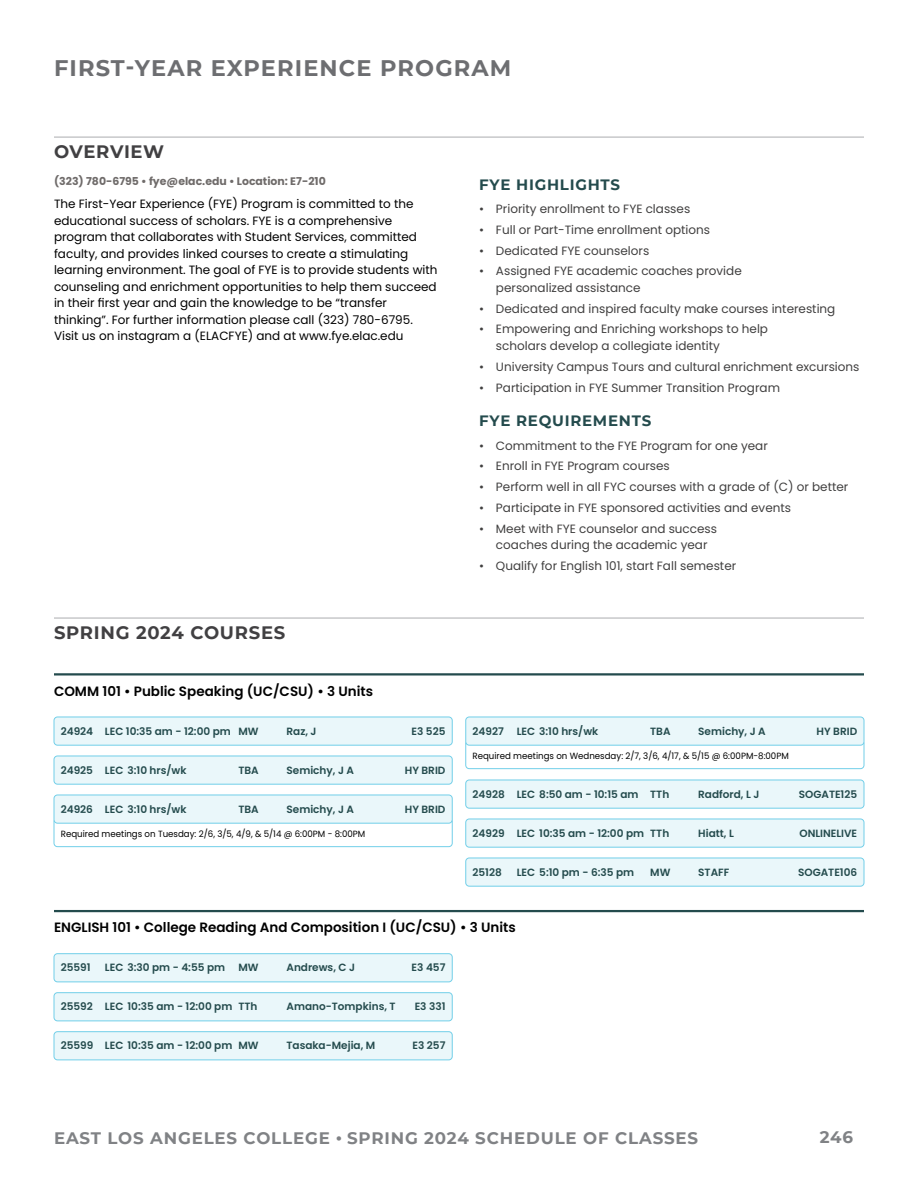
<style>
.page{position:relative;width:918px;height:1188px;background:#fff}
.page>*{position:absolute;margin:0;border:0;box-sizing:border-box;transform-origin:0 0}
.t1{font:700 22.5px "Montserrat";letter-spacing:.05em;color:#6d6e71}
.t2{font:700 18px "Montserrat";letter-spacing:.04em;color:#414042}
.t3{font:700 16.65px "Montserrat";letter-spacing:.05em;color:#808285}
.t4{font:700 15px "Montserrat";letter-spacing:.05em;color:#244b4d}
.course_title{font:600 13.5px "Poppins";color:#000}
.t5{font:12px/16.5px "Poppins";color:#403f3f}
.body_text_2_column{font:12px/16.5px "Poppins";color:#000}
.body_text_2_column-2{font:700 10.95px "Poppins";color:#6f6b6a}
.and_times{font:600 10.5px "Poppins";color:#244b4d}
.section_description{font:9px "Poppins";color:#000;scale:.96 1}
.s1{font-family:"Poppins";font-weight:500}
</style>
<div class="page">
<hr style="left:54px;top:136px;width:810px;height:2px;background:#c7c8ca">
<hr style="left:54px;top:617px;width:810px;height:2px;background:#c7c8ca">
<hr style="left:54px;top:673px;width:810px;height:3px;background:#244b4d">
<div style="left:54px;top:717px;width:398px;height:28px;background:#eaf7fa;border-radius:4px"></div>
<div style="left:54px;top:717px;width:399px;height:29px;border:1px solid #72cfe9;border-radius:4px"></div>
<div style="left:54px;top:756px;width:398px;height:28px;background:#eaf7fa;border-radius:4px"></div>
<div style="left:54px;top:756px;width:399px;height:29px;border:1px solid #72cfe9;border-radius:4px"></div>
<div style="left:54px;top:795px;width:398px;height:28px;background:#eaf7fa;border-radius:4px"></div>
<div style="left:54px;top:795px;width:399px;height:29px;border:1px solid #72cfe9;border-radius:4px"></div>
<svg style="left:53px;top:820px;width:400px;height:27px"></svg>
<div style="left:466px;top:717px;width:398px;height:28px;background:#eaf7fa;border-radius:4px"></div>
<div style="left:465px;top:717px;width:399px;height:29px;border:1px solid #72cfe9;border-radius:4px"></div>
<svg style="left:465px;top:742px;width:400px;height:27px"></svg>
<div style="left:466px;top:780px;width:398px;height:28px;background:#eaf7fa;border-radius:4px"></div>
<div style="left:465px;top:780px;width:399px;height:29px;border:1px solid #72cfe9;border-radius:4px"></div>
<div style="left:466px;top:819px;width:398px;height:28px;background:#eaf7fa;border-radius:4px"></div>
<div style="left:465px;top:819px;width:399px;height:29px;border:1px solid #72cfe9;border-radius:4px"></div>
<div style="left:466px;top:858px;width:398px;height:28px;background:#eaf7fa;border-radius:4px"></div>
<div style="left:465px;top:858px;width:399px;height:29px;border:1px solid #72cfe9;border-radius:4px"></div>
<hr style="left:54px;top:910px;width:810px;height:2px;background:#244b4d">
<div style="left:54px;top:954px;width:398px;height:28px;background:#eaf7fa;border-radius:4px"></div>
<div style="left:54px;top:953px;width:399px;height:29px;border:1px solid #72cfe9;border-radius:4px"></div>
<div style="left:54px;top:993px;width:398px;height:28px;background:#eaf7fa;border-radius:4px"></div>
<div style="left:54px;top:992px;width:399px;height:29px;border:1px solid #72cfe9;border-radius:4px"></div>
<div style="left:54px;top:1032px;width:398px;height:28px;background:#eaf7fa;border-radius:4px"></div>
<div style="left:54px;top:1031px;width:399px;height:29px;border:1px solid #72cfe9;border-radius:4px"></div>
<h2 class="t1" style="left:54px;top:52px;width:459px">FIRST-YEAR EXPERIENCE PROGRAM</h2>
<h3 class="t2" style="left:54px;top:139px;width:112px">OVERVIEW</h3>
<p class="body_text_2_column-2" style="left:54px;top:175px;width:273px">(323) 780-6795 • fye@elac.edu • Location: E7-210</p>
<p class="body_text_2_column" style="left:54px;top:196px;width:385px">The First-Year Experience (FYE) Program is committed to the educational success of scholars. FYE is a comprehensive program that collaborates with Student Services, committed faculty, and provides linked courses to create a stimulating learning environment. The goal of FYE is to provide students with counseling and enrichment opportunities to help them succeed in their first year and gain the knowledge to be “transfer thinking”. For further information please call (323) 780-6795.<br>Visit us on instagram a (ELACFYE) and at www.fye.elac.edu</p>
<h3 class="t2" style="left:54px;top:620px;width:233px">SPRING 2024 COURSES</h3>
<p class="course_title" style="left:54px;top:683px;width:321px">COMM 101 • Public Speaking (UC/CSU) • 3 Units</p>
<p class="and_times" style="left:61px;top:725px;width:199px">24924 LEC 10:35 am - 12:00 pm MW</p>
<p class="and_times" style="left:286px;top:725px;width:32px">Raz, J</p>
<p class="and_times" style="left:412px;top:725px;width:35px">E3 525</p>
<p class="and_times" style="left:61px;top:764px;width:127px">24925 LEC 3:10 hrs/wk</p>
<p class="and_times" style="left:238px;top:764px;width:22px">TBA</p>
<p class="and_times" style="left:286px;top:764px;width:69px">Semichy, J A</p>
<p class="and_times" style="left:405px;top:764px;width:42px">HY BRID</p>
<p class="and_times" style="left:61px;top:803px;width:127px">24926 LEC 3:10 hrs/wk</p>
<p class="and_times" style="left:238px;top:803px;width:22px">TBA</p>
<p class="and_times" style="left:286px;top:803px;width:69px">Semichy, J A</p>
<p class="and_times" style="left:405px;top:803px;width:42px">HY BRID</p>
<p class="section_description" style="left:61px;top:828px;width:319px">Required meetings on Tuesday: 2/6, 3/5, 4/9, &amp; 5/14 @ 6:00PM - 8:00PM</p>
<h4 class="t4" style="left:479px;top:173px;width:142px">FYE HIGHLIGHTS</h4>
<p class="t5" style="left:479px;top:200px;width:213px">• Priority enrollment to FYE classes</p>
<p class="t5" style="left:479px;top:221px;width:232px">• Full or Part-Time enrollment options</p>
<p class="t5" style="left:479px;top:242px;width:172px">• Dedicated FYE counselors</p>
<p class="t5" style="left:496px;top:263px;width:247px;text-indent:-17px">• Assigned FYE academic coaches provide personalized assistance</p>
<p class="t5" style="left:479px;top:300px;width:358px">• Dedicated and inspired faculty make courses interesting</p>
<p class="t5" style="left:496px;top:321px;width:274px;text-indent:-17px">• Empowering and Enriching workshops to help scholars develop a collegiate identity</p>
<p class="t5" style="left:479px;top:358px;width:382px">• University Campus Tours and cultural enrichment excursions</p>
<p class="t5" style="left:479px;top:379px;width:302px">• Participation in FYE Summer Transition Program</p>
<h4 class="t4" style="left:479px;top:410px;width:174px">FYE REQUIREMENTS</h4>
<p class="t5" style="left:479px;top:437px;width:290px">• Commitment to the FYE Program for one year</p>
<p class="t5" style="left:479px;top:458px;width:192px">• Enroll in FYE Program courses</p>
<p class="t5" style="left:479px;top:479px;width:371px">• Perform well in all FYC courses with a grade of (C) or better</p>
<p class="t5" style="left:479px;top:500px;width:313px">• Participate in FYE sponsored activities and events</p>
<p class="t5" style="left:479px;top:520px;width:239px;text-align:center">• Meet with FYE counselor and success coaches during the academic year</p>
<p class="t5" style="left:479px;top:558px;width:259px">• Qualify for English 101, start Fall semester</p>
<p class="and_times" style="left:472px;top:725px;width:127px">24927 LEC 3:10 hrs/wk</p>
<p class="and_times" style="left:650px;top:725px;width:22px">TBA</p>
<p class="and_times" style="left:698px;top:725px;width:69px">Semichy, J A</p>
<p class="and_times" style="left:817px;top:725px;width:42px">HY BRID</p>
<p class="section_description" style="left:472px;top:750px;width:331px">Required meetings on Wednesday: 2/7, 3/6, 4/17, &amp; 5/15 @ 6:00PM-8:00PM</p>
<p class="and_times" style="left:472px;top:788px;width:198px">24928 LEC 8:50 am - 10:15 am TTh</p>
<p class="and_times" style="left:698px;top:788px;width:63px">Radford, L J</p>
<p class="and_times" style="left:799px;top:788px;width:60px">SOGATE125</p>
<p class="and_times" style="left:472px;top:827px;width:198px">24929 LEC 10:35 am - 12:00 pm TTh</p>
<p class="and_times" style="left:698px;top:827px;width:37px">Hiatt, L</p>
<p class="and_times" style="left:799px;top:827px;width:59px">ONLINELIVE</p>
<p class="and_times" style="left:472px;top:866px;width:31px">25128</p>
<p class="and_times" style="left:517px;top:866px;width:119px">LEC 5:10 pm - 6:35 pm</p>
<p class="and_times" style="left:650px;top:866px;width:22px">MW</p>
<p class="and_times" style="left:698px;top:866px;width:33px">STAFF</p>
<p class="and_times" style="left:798px;top:866px;width:61px">SOGATE106</p>
<p class="course_title" style="left:54px;top:920px;width:463px">ENGLISH 101 • College Reading And Composition I (UC/CSU) • 3 Units</p>
<p class="and_times" style="left:61px;top:962px;width:31px">25591</p>
<p class="and_times" style="left:105px;top:962px;width:122px">LEC 3:30 pm - 4:55 pm</p>
<p class="and_times" style="left:238px;top:962px;width:22px">MW</p>
<p class="and_times" style="left:286px;top:962px;width:70px">Andrews, C J</p>
<p class="and_times" style="left:412px;top:962px;width:35px">E3 457</p>
<p class="and_times" style="left:61px;top:1001px;width:198px">25592 LEC 10:35 am - 12:00 pm TTh</p>
<p class="and_times" style="left:286px;top:1001px;width:111px">Amano-Tompkins, T</p>
<p class="and_times" style="left:415px;top:1001px;width:32px">E3 331</p>
<p class="and_times" style="left:61px;top:1040px;width:199px">25599 LEC 10:35 am - 12:00 pm MW</p>
<p class="and_times" style="left:286px;top:1040px;width:90px">Tasaka-Mejia, M</p>
<p class="and_times" style="left:413px;top:1040px;width:34px">E3 257</p>
<h3 class="t3" style="left:54px;top:1126px;width:646px">EAST LOS ANGELES COLLEGE <span class="s1">•</span> SPRING 2024 SCHEDULE OF CLASSES</h3>
<h3 class="t3" style="left:820px;top:1125px;width:35px">246</h3>
</div>
